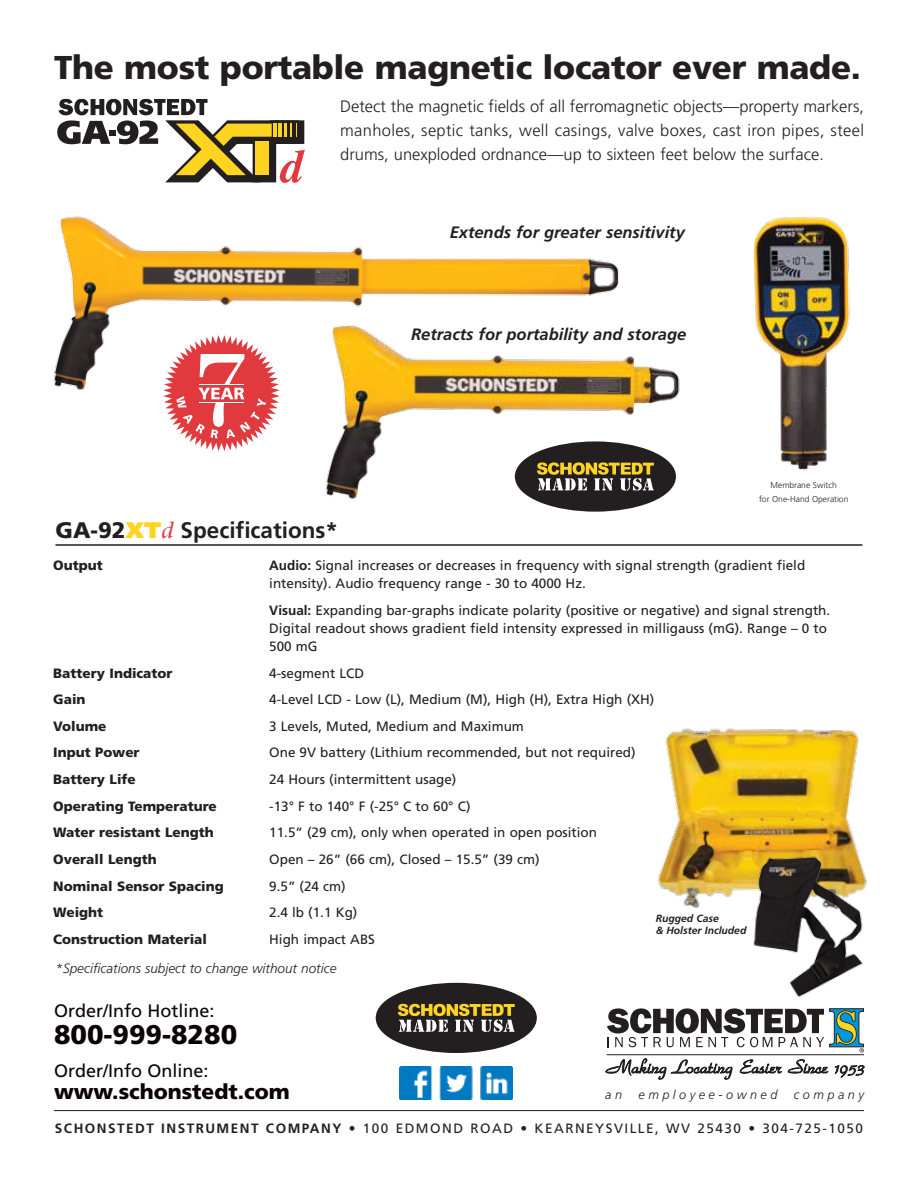
<style>
.page{position:relative;width:918px;height:1188px;background:#fff}
.page>*{position:absolute;margin:0;border:0;box-sizing:border-box;transform-origin:0 0}
.t1{font:900 33px "Frutiger LT Std";letter-spacing:-.01em;color:#231f20}
.t2{font:900 27px "Frutiger LT Std";color:#0a0204}
.t3{font:700 22.5px "Frutiger LT Std";color:#231f20}
.t4{font:900 21px "Frutiger LT Std";color:#0a0204}
.t5{font:18px "Frutiger LT Std";color:#0a0204}
.t6{font:300 16.5px/24px "Frutiger LT Std";color:#231f20;text-align:justify}
.t7{font:italic 700 16.5px "Frutiger LT Std";color:#231f20}
.t8{font:13.5px/18px "Frutiger LT Std";color:#231f20}
.t9{font:900 13.5px "Frutiger LT Std";color:#231f20}
.t10{font:13.5px "Frutiger LT Std";letter-spacing:.11em;color:#231f20}
.t11{font:italic 300 13.5px "Frutiger LT Std";color:#231f20}
.t12{font:italic 300 12.6px "Frutiger LT Std";letter-spacing:.275em;color:#231f20}
.t13{font:italic 700 10.35px/12.5px "Frutiger LT Std";color:#231f20}
.t14{font:300 8.55px/13.6px "Frutiger LT Std";color:#231f20;text-align:center}
.s1{font-weight:900}
.s2{font-weight:900;color:#ffd420}
.s3{font-family:"Stone Serif Std";font-weight:500;font-style:italic;color:#e03a3e}
.s4{font-weight:700}
</style>
<div class="page">
<hr style="left:56px;top:544px;width:806px;height:2px;background:#231f20">
<svg style="left:172px;top:421px;width:98px;height:30px"></svg>
<img style="left:325px;top:366px;width:355px;height:146px">
<img style="left:53px;top:216px;width:588px;height:205px">
<img style="left:753px;top:217px;width:97px;height:253px">
<img style="left:657px;top:728px;width:202px;height:180px">
<img style="left:739px;top:852px;width:128px;height:146px">
<svg style="left:57px;top:99px;width:248px;height:84px"></svg>
<svg style="left:605px;top:1008px;width:260px;height:72px"></svg>
<hr style="left:54px;top:1110px;width:810px;height:1px;background:#231f20">
<svg style="left:376px;top:983px;width:161px;height:70px"></svg>
<img style="left:400px;top:1067px;width:113px;height:32px">
<h1 class="t1" style="left:54px;top:47px;width:808px">The most portable magnetic locator ever made.</h1>
<p class="t6" style="left:340px;top:95px;width:525px">Detect the magnetic fields of all ferromagnetic objects—property markers, manholes, septic tanks, well casings, valve boxes, cast iron pipes, steel drums, unexploded ordnance—up to sixteen feet below the surface.</p>
<p class="t7" style="left:450px;top:222px;width:237px">Extends for greater sensitivity</p>
<h3 class="t3" style="left:56px;top:517px;width:284px"><span class="s1">GA-92</span><span class="s2">XT</span><span class="s3">d</span> Specifications*</h3>
<p class="t7" style="left:411px;top:324px;width:277px">Retracts for portability and storage</p>
<p class="t14" style="left:759px;top:478px;width:91px">Membrane Switch<br>for One-Hand Operation</p>
<p class="t9" style="left:53px;top:557px;width:51px">Output</p>
<p class="t8" style="left:269px;top:557px;width:538px"><span class="s4">Audio:</span> Signal increases or decreases in frequency with signal strength (gradient field intensity). Audio frequency range - 30 to 4000 Hz.</p>
<p class="t8" style="left:269px;top:601px;width:563px"><span class="s4">Visual:</span> Expanding bar-graphs indicate polarity (positive or negative) and signal strength.<br>Digital readout shows gradient field intensity expressed in milligauss (mG). Range – 0 to<br>500 mG</p>
<p class="t9" style="left:53px;top:665px;width:121px">Battery Indicator</p>
<p class="t8" style="left:269px;top:664px;width:96px">4-segment LCD</p>
<p class="t9" style="left:53px;top:691px;width:34px">Gain</p>
<p class="t8" style="left:269px;top:691px;width:387px">4-Level LCD - Low (L), Medium (M), High (H), Extra High (XH)</p>
<p class="t9" style="left:53px;top:718px;width:55px">Volume</p>
<p class="t8" style="left:269px;top:717px;width:256px">3 Levels, Muted, Medium and Maximum</p>
<p class="t9" style="left:53px;top:745px;width:88px">Input Power</p>
<p class="t8" style="left:269px;top:744px;width:368px">One 9V battery (Lithium recommended, but not required)</p>
<p class="t9" style="left:53px;top:771px;width:84px">Battery Life</p>
<p class="t8" style="left:269px;top:770px;width:189px">24 Hours (intermittent usage)</p>
<p class="t9" style="left:53px;top:798px;width:165px">Operating Temperature</p>
<p class="t8" style="left:269px;top:797px;width:203px">-13° F to 140° F (-25° C to 60° C)</p>
<p class="t9" style="left:53px;top:824px;width:162px">Water resistant Length</p>
<p class="t8" style="left:269px;top:824px;width:329px">11.5” (29 cm), only when operated in open position</p>
<p class="t9" style="left:53px;top:851px;width:105px">Overall Length</p>
<p class="t8" style="left:269px;top:850px;width:272px">Open – 26” (66 cm), Closed – 15.5” (39 cm)</p>
<p class="t9" style="left:53px;top:878px;width:172px">Nominal Sensor Spacing</p>
<p class="t8" style="left:269px;top:877px;width:78px">9.5” (24 cm)</p>
<p class="t9" style="left:53px;top:904px;width:52px">Weight</p>
<p class="t8" style="left:269px;top:904px;width:90px">2.4 lb (1.1 Kg)</p>
<p class="t9" style="left:53px;top:931px;width:155px">Construction Material</p>
<p class="t8" style="left:269px;top:930px;width:107px">High impact ABS</p>
<p class="t11" style="left:56px;top:961px;width:282px">*Specifications subject to change without notice</p>
<p class="t13" style="left:656px;top:912px;width:92px">Rugged Case<br>&amp; Holster Included</p>
<h3 class="t5" style="left:54px;top:1000px;width:162px">Order/Info Hotline:</h3>
<h2 class="t2" style="left:54px;top:1018px;width:185px">800-999-8280</h2>
<h3 class="t5" style="left:54px;top:1060px;width:156px">Order/Info Online:</h3>
<h3 class="t4" style="left:54px;top:1079px;width:237px">www.schonstedt.com</h3>
<p class="t12" style="left:605px;top:1087px;width:18px">a n</p>
<p class="t12" style="left:639px;top:1087px;width:140px">employee-owned</p>
<p class="t12" style="left:794px;top:1087px;width:72px">company</p>
<p class="t10" style="left:55px;top:1120px;width:810px"><span class="s4">SCHONSTEDT INSTRUMENT COMPANY</span> • 100 EDMOND ROAD • KEARNEYSVILLE, WV 25430 • 304-725-1050</p>
</div>
